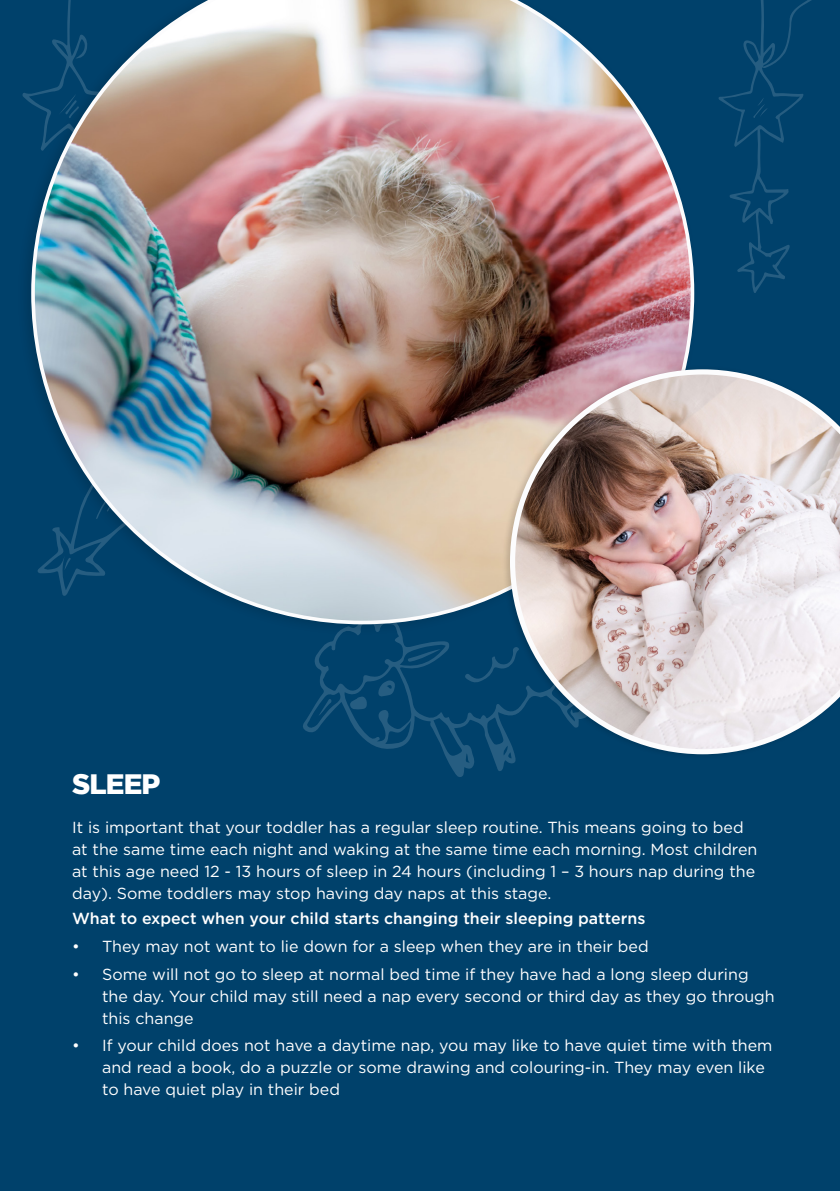
<style>
.page{position:relative;width:840px;height:1191px;background:#fff}
.page>*{position:absolute;margin:0;border:0;box-sizing:border-box;transform-origin:0 0}
.t1{font:900 28px "Gotham HTF";letter-spacing:-.03em;color:#fff}
.t2{font:16px/22px "Gotham";color:#fff}
.t3{font:500 16px "Gotham";color:#fff}
</style>
<div class="page">
<div style="left:0;top:0;width:839px;height:1191px;background:#00416b"></div>
<svg style="left:303px;top:636px;width:213px;height:141px"></svg>
<svg style="left:464px;top:647px;width:38px;height:36px"></svg>
<svg style="left:377px;top:680px;width:18px;height:18px"></svg>
<svg style="left:348px;top:695px;width:19px;height:15px"></svg>
<svg style="left:407px;top:649px;width:33px;height:13px"></svg>
<svg style="left:318px;top:698px;width:14px;height:18px"></svg>
<img style="left:31px;top:0;width:662px;height:624px">
<div style="left:502px;top:365px;width:337px;height:395px;background:#000;opacity:.15"></div>
<img style="left:509px;top:369px;width:330px;height:385px">
<svg style="left:718px;top:0;width:94px;height:293px"></svg>
<h1 class="t1" style="left:72px;top:767px;width:90px">SLEEP</h1>
<p class="t2" style="left:72px;top:815px;width:686px">It is important that your toddler has a regular sleep routine. This means going to bed at the same time each night and waking at the same time each morning. Most children at this age need 12 - 13 hours of sleep in 24 hours (including 1 – 3 hours nap during the day). Some toddlers may stop having day naps at this stage.</p>
<p class="t3" style="left:72px;top:908px;width:574px">What to expect when your child starts changing their sleeping patterns</p>
<p class="t2" style="left:72px;top:935px;width:577px">• They may not want to lie down for a sleep when they are in their bed</p>
<p class="t2" style="left:102px;top:962px;width:673px;text-indent:-30px">• Some will not go to sleep at normal bed time if they have had a long sleep during the day. Your child may still need a nap every second or third day as they go through this change</p>
<p class="t2" style="left:102px;top:1034px;width:671px;text-indent:-30px">• If your child does not have a daytime nap, you may like to have quiet time with them and read a book, do a puzzle or some drawing and colouring-in. They may even like to have quiet play in their bed</p>
</div>
